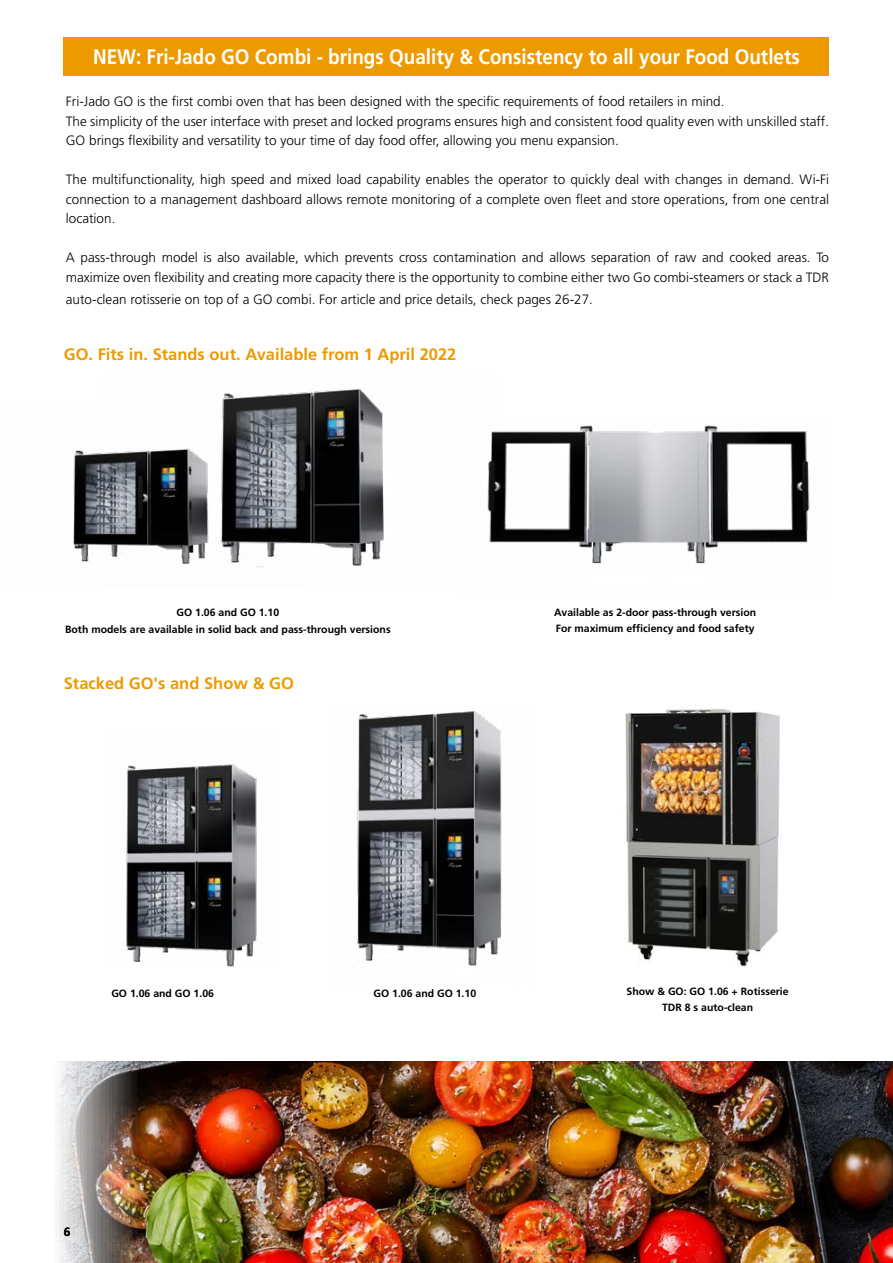
<style>
.page{position:relative;width:893px;height:1263px;background:#fff}
.page>*{position:absolute;margin:0;border:0;box-sizing:border-box;transform-origin:0 0}
.t1{font:700 21px "Frutiger LT Std";color:#fff;scale:.9 1}
.t2{font:700 21px "Frutiger LT Std";color:#fff}
.t3{font:700 16.5px "Frutiger LT Std";color:#ed9a00}
.t4{font:300 13.5px/19.5px "Frutiger LT Std";color:#000}
.t5{font:700 12px "Frutiger LT Std";color:#000}
.t6{font:700 10.5px/16.5px "Frutiger LT Std";color:#000;text-align:center}
</style>
<div class="page">
<div style="left:64px;top:37px;width:765px;height:39px;background:#ed9a00"></div>
<img style="left:55px;top:1061px;width:838px;height:202px">
<img style="left:501px;top:425px;width:309px;height:139px">
<img style="left:126px;top:764px;width:132px;height:203px">
<img style="left:71px;top:450px;width:30px;height:112px">
<img style="left:101px;top:388px;width:400px;height:180px">
<img style="left:625px;top:708px;width:155px;height:259px">
<img style="left:357px;top:711px;width:145px;height:255px">
<h1 class="t2" style="left:385px;top:45px;width:124px">NEW: Combi</h1>
<p class="t4" style="left:66px;top:92px;width:765px">Fri-Jado GO is the first combi oven that has been designed with the specific requirements of food retailers in mind.<br>The simplicity of the user interface with preset and locked programs ensures high and consistent food quality even with unskilled staff.<br>GO brings flexibility and versatility to your time of day food offer, allowing you menu expansion.</p>
<p class="t4" style="left:66px;top:170px;width:765px;text-align:justify">The multifunctionality, high speed and mixed load capability enables the operator to quickly deal with changes in demand. Wi-Fi connection to a management dashboard allows remote monitoring of a complete oven fleet and store operations, from one central location.</p>
<p class="t4" style="left:66px;top:248px;width:765px">A pass-through model is also available, which prevents cross contamination and allows separation of raw and cooked areas. To maximize oven flexibility and creating more capacity there is the opportunity to combine either two Go combi-steamers or stack a TDR</p>
<p class="t4" style="left:66px;top:289px;width:529px">auto-clean rotisserie on top of a GO combi. For article and price details, check pages 26-27.</p>
<h1 class="t1" style="left:93px;top:45px;width:787px">NEW: Fri-Jado GO Combi - brings Quality &amp; Consistency to all your Food Outlets</h1>
<p class="t3" style="left:64px;top:345px;width:394px">GO. Fits in. Stands out. Available from 1 April 2022</p>
<p class="t6" style="left:65px;top:605px;width:327px">GO 1.06 and GO 1.10<br>Both models are available in solid back and pass-through versions</p>
<p class="t6" style="left:554px;top:604px;width:203px;text-align:left">Available as 2-door pass-through version<br>For maximum efficiency and food safety</p>
<p class="t3" style="left:64px;top:673px;width:232px">Stacked GO's and Show &amp; GO</p>
<p class="t6" style="left:111px;top:985px;width:104px">GO 1.06 and GO 1.06</p>
<p class="t6" style="left:373px;top:985px;width:104px">GO 1.06 and GO 1.10</p>
<p class="t5" style="left:64px;top:1224px;width:8px">6</p>
<p class="t6" style="left:627px;top:983px;width:164px">Show &amp; GO: GO 1.06 + Rotisserie<br>TDR 8 s auto-clean</p>
</div>
